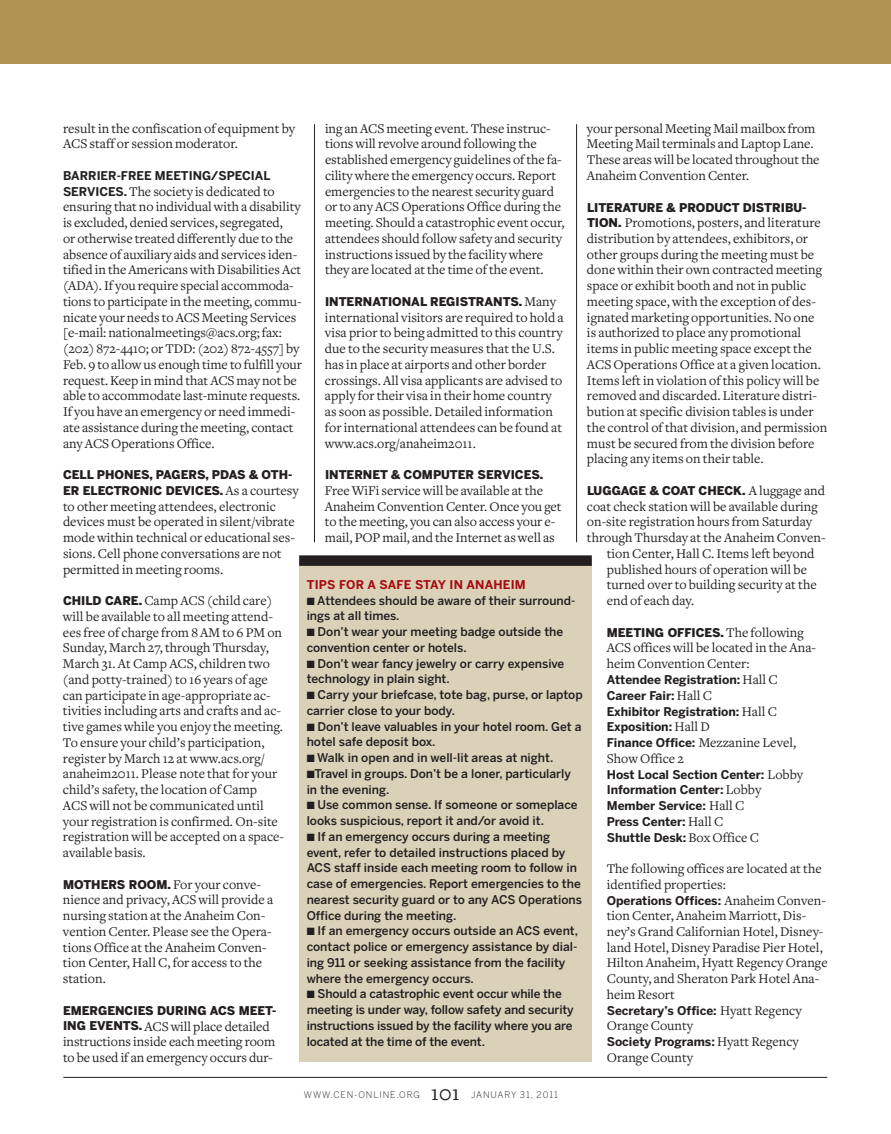
<style>
.page{position:relative;width:891px;height:1134px;background:#fff}
.page>*{position:absolute;margin:0;border:0;box-sizing:border-box;transform-origin:0 0}
.t1{font:22.5px "CEN Freight Text";color:#231f20}
.t2{font:13.8px/15.8px "CEN Freight Text";color:#231f20}
.t3{font:500 12px/15.8px "Benton Sans";color:#231f20}
.t4{font:700 12px/15.8px "Benton Sans";color:#231f20}
.t5{font:900 12px/15.8px "Benton Sans";color:#231f20}
.t6{font:700 12px "Benton Sans";letter-spacing:.02em;color:#a70a12}
.t7{font:300 9px "Benton Sans";letter-spacing:.1em;color:#231f20}
.s1{font-family:"Benton Sans";font-weight:900;font-size:12px}
.s2{font-family:"CEN Freight Text";font-weight:400;font-size:13.8px}
.s3{font-family:"Benton Sans";font-weight:700;font-size:12px}
</style>
<div class="page">
<hr style="left:63px;top:1077px;width:764px;height:1px;background:#231f20">
<div style="left:0;top:0;width:891px;height:64px;background:#b09454"></div>
<hr style="left:314px;top:124px;width:1px;height:418px;background:#231f20">
<hr style="left:576px;top:124px;width:1px;height:418px;background:#231f20">
<div style="left:299px;top:560px;width:293px;height:502px;background:#dad1b8"></div>
<div style="left:299px;top:555px;width:293px;height:11px;background:#231f20"></div>
<p class="t2" style="left:587px;top:121px;width:234px">your personal Meeting Mail mailbox from Meeting Mail terminals and Laptop Lane.<br>These areas will be located throughout the Anaheim Convention Center.</p>
<p class="t5" style="left:587px;top:199px;width:221px">LITERATURE &amp; PRODUCT DISTRIBU-</p>
<p class="t2" style="left:587px;top:215px;width:242px"><span class="s1">TION.</span> Promotions, posters, and literature distribution by attendees, exhibitors, or other groups during the meeting must be done within their own contracted meeting space or exhibit booth and not in public meeting space, with the exception of des&shy;ignated marketing opportunities. No one is authorized to place any promotional items in public meeting space except the ACS Operations Office at a given location.<br>Items left in violation of this policy will be removed and discarded. Literature distri&shy;bution at specific division tables is under the control of that division, and permission must be secured from the division before placing any items on their table.</p>
<p class="t5" style="left:587px;top:483px;width:240px">LUGGAGE &amp; COAT CHECK. <span class="s2">A luggage and</span></p>
<p class="t2" style="left:587px;top:499px;width:232px">coat check station will be available during</p>
<p class="t2" style="left:587px;top:514px;width:227px">on-site registration hours from Saturday</p>
<p class="t2" style="left:587px;top:530px;width:240px">through Thursday at the Anaheim Conven-</p>
<p class="t2" style="left:607px;top:546px;width:209px">tion Center, Hall C. Items left beyond</p>
<p class="t2" style="left:607px;top:562px;width:202px">published hours of operation will be</p>
<p class="t2" style="left:607px;top:577px;width:211px">turned over to building security at the</p>
<p class="t2" style="left:607px;top:593px;width:89px">end of each day.</p>
<p class="t5" style="left:607px;top:624px;width:199px">MEETING OFFICES. <span class="s2">The following</span></p>
<p class="t2" style="left:607px;top:640px;width:211px">ACS offices will be located in the Ana&shy;heim Convention Center:</p>
<p class="t4" style="left:607px;top:672px;width:172px">Attendee Registration: <span class="s2">Hall C<br></span>Career Fair: <span class="s2">Hall C<br></span>Exhibitor Registration: <span class="s2">Hall C<br></span>Exposition: <span class="s2">Hall D</span></p>
<p class="t2" style="left:607px;top:735px;width:191px"><span class="s3">Finance Office:</span> Mezzanine Level,<br>Show Office 2</p>
<p class="t4" style="left:607px;top:766px;width:198px">Host Local Section Center: <span class="s2">Lobby<br></span>Information Center: <span class="s2">Lobby<br></span>Member Service: <span class="s2">Hall C<br></span>Press Center: <span class="s2">Hall C<br></span>Shuttle Desk: <span class="s2">Box Office C</span></p>
<p class="t2" style="left:607px;top:861px;width:216px">The following offices are located at the identified properties:</p>
<p class="t4" style="left:607px;top:892px;width:221px">Operations Offices: <span class="s2">Anaheim Conven-</span></p>
<p class="t2" style="left:607px;top:908px;width:222px">tion Center, Anaheim Marriott, Dis&shy;ney’s Grand Californian Hotel, Disney&shy;land Hotel, Disney Paradise Pier Hotel, Hilton Anaheim, Hyatt Regency Orange County, and Sheraton Park Hotel Ana&shy;heim Resort</p>
<p class="t4" style="left:607px;top:1002px;width:196px">Secretary’s Office: <span class="s2">Hyatt Regency</span></p>
<p class="t2" style="left:607px;top:1018px;width:88px">Orange County</p>
<p class="t4" style="left:607px;top:1034px;width:194px">Society Programs: <span class="s2">Hyatt Regency</span></p>
<p class="t2" style="left:607px;top:1050px;width:88px">Orange County</p>
<p class="t2" style="left:325px;top:121px;width:241px">ing an ACS meeting event. These instruc&shy;tions will revolve around following the established emergency guidelines of the fa&shy;cility where the emergency occurs. Report emergencies to the nearest security guard or to any ACS Operations Office during the meeting. Should a catastrophic event occur, attendees should follow safety and security instructions issued by the facility where they are located at the time of the event.</p>
<p class="t5" style="left:325px;top:294px;width:233px">INTERNATIONAL REGISTRANTS. <span class="s2">Many</span></p>
<p class="t2" style="left:325px;top:310px;width:240px">international visitors are required to hold a visa prior to being admitted to this country due to the security measures that the U.S. has in place at airports and other border crossings. All visa applicants are advised to apply for their visa in their home country as soon as possible. Detailed information for international attendees can be found at www.acs.org/anaheim2011.</p>
<p class="t5" style="left:325px;top:467px;width:220px">INTERNET &amp; COMPUTER SERVICES.</p>
<p class="t2" style="left:325px;top:483px;width:238px">Free WiFi service will be available at the Anaheim Convention Center. Once you get to the meeting, you can also access your e&shy;mail, POP mail, and the Internet as well as</p>
<p class="t2" style="left:63px;top:121px;width:234px">result in the confiscation of equipment by<br>ACS staff or session moderator.</p>
<p class="t4" style="left:63px;top:168px;width:209px">BARRIER-FREE MEETING/SPECIAL</p>
<p class="t2" style="left:63px;top:184px;width:241px"><span class="s3">SERVICES.</span> The society is dedicated to ensuring that no individual with a disability is excluded, denied services, segregated,<br>or otherwise treated differently due to the absence of auxiliary aids and services iden&shy;tified in the Americans with Disabilities Act (ADA). If you require special accommoda&shy;tions to participate in the meeting, commu&shy;nicate your needs to ACS Meeting Services [e-mail: nationalmeetings@acs.org; fax: (202) 872-4410; or TDD: (202) 872-4557] by Feb. 9 to allow us enough time to fulfill your request. Keep in mind that ACS may not be able to accommodate last-minute requests.<br>If you have an emergency or need immedi&shy;ate assistance during the meeting, contact any ACS Operations Office.</p>
<p class="t5" style="left:63px;top:467px;width:237px">CELL PHONES, PAGERS, PDAS &amp; OTH-<br>ER ELECTRONIC DEVICES. <span class="s2">As a courtesy</span></p>
<p class="t2" style="left:63px;top:499px;width:234px">to other meeting attendees, electronic devices must be operated in silent/vibrate mode within technical or educational ses&shy;sions. Cell phone conversations are not permitted in meeting rooms.</p>
<p class="t2" style="left:63px;top:593px;width:223px"><span class="s1">CHILD CARE.</span> Camp ACS (child care) will be available to all meeting attend&shy;ees free of charge from 8 AM to 6 PM on Sunday, March 27, through Thursday, March 31. At Camp ACS, children two (and potty-trained) to 16 years of age can participate in age-appropriate ac&shy;tivities including arts and crafts and ac&shy;tive games while you enjoy the meeting.<br>To ensure your child’s participation, register by March 12 at www.acs.org/ anaheim2011. Please note that for your child’s safety, the location of Camp ACS will not be communicated until your registration is confirmed. On-site registration will be accepted on a space&shy;available basis.</p>
<p class="t2" style="left:63px;top:877px;width:212px"><span class="s1">MOTHERS ROOM.</span> For your conve&shy;nience and privacy, ACS will provide a nursing station at the Anaheim Con&shy;vention Center. Please see the Opera&shy;tions Office at the Anaheim Conven&shy;tion Center, Hall C, for access to the station.</p>
<p class="t5" style="left:63px;top:1002px;width:215px">EMERGENCIES DURING ACS MEET-</p>
<p class="t2" style="left:63px;top:1018px;width:214px"><span class="s1">ING EVENTS.</span> ACS will place detailed instructions inside each meeting room to be used if an emergency occurs dur-</p>
<p class="t6" style="left:307px;top:577px;width:221px">TIPS FOR A SAFE STAY IN ANAHEIM</p>
<p class="t3" style="left:307px;top:592px;width:270px">■ Attendees should be aware of their surround&shy;ings at all times.</p>
<p class="t3" style="left:307px;top:624px;width:258px">■ Don’t wear your meeting badge outside the convention center or hotels.</p>
<p class="t3" style="left:307px;top:655px;width:259px">■ Don’t wear fancy jewelry or carry expensive technology in plain sight.</p>
<p class="t3" style="left:307px;top:687px;width:278px">■ Carry your briefcase, tote bag, purse, or laptop carrier close to your body.</p>
<p class="t3" style="left:307px;top:718px;width:276px">■ Don’t leave valuables in your hotel room. Get a hotel safe deposit box.</p>
<p class="t3" style="left:307px;top:750px;width:248px">■ Walk in open and in well-lit areas at night.</p>
<p class="t3" style="left:307px;top:765px;width:266px">■Travel in groups. Don’t be a loner, particularly in the evening.</p>
<p class="t3" style="left:307px;top:797px;width:272px">■ Use common sense. If someone or someplace looks suspicious, report it and/or avoid it.</p>
<p class="t3" style="left:307px;top:828px;width:277px">■ If an emergency occurs during a meeting event, refer to detailed instructions placed by ACS staff inside each meeting room to follow in case of emergencies. Report emergencies to the nearest security guard or to any ACS Operations Office during the meeting.</p>
<p class="t3" style="left:307px;top:923px;width:273px">■ If an emergency occurs outside an ACS event, contact police or emergency assistance by dial&shy;ing 911 or seeking assistance from the facility where the emergency occurs.</p>
<p class="t3" style="left:307px;top:986px;width:269px">■ Should a catastrophic event occur while the meeting is under way, follow safety and security instructions issued by the facility where you are located at the time of the event.</p>
<p class="t7" style="left:304px;top:1089px;width:118px">WWW.CEN-ONLINE.ORG</p>
<h1 class="t1" style="left:431px;top:1081px;width:31px">101</h1>
<p class="t7" style="left:471px;top:1089px;width:88px">JANUARY 31, 2011</p>
</div>
